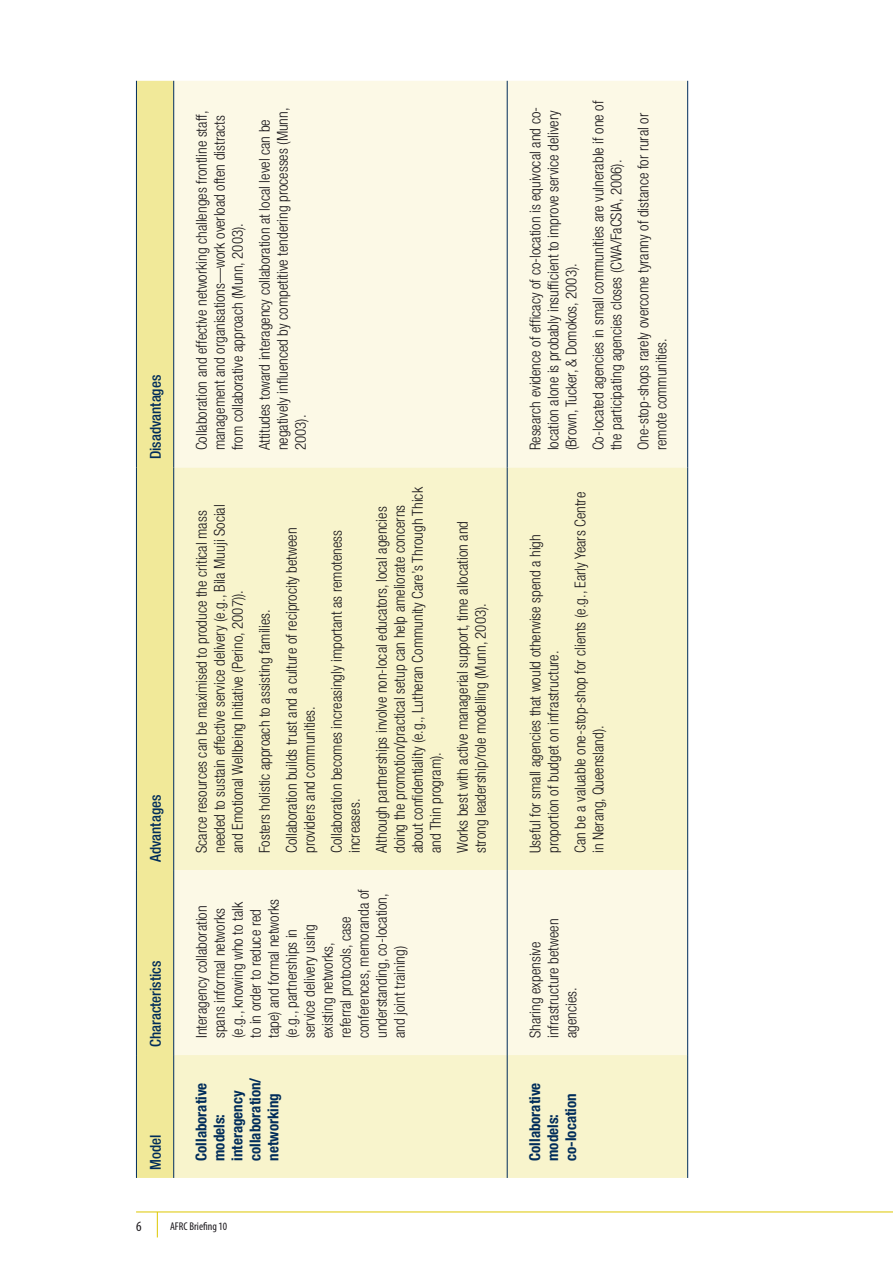
<style>
.page{position:relative;width:893px;height:1263px;background:#fff}
.page>*{position:absolute;margin:0;border:0;box-sizing:border-box;transform-origin:0 0}
.t1{font:300 condensed 15px/18px "Helvetica Neue";color:#1a171b}
.t2{font:700 condensed 15px/18px "Helvetica Neue";color:#002c5a}
.t3{font:500 condensed 15px "Helvetica Neue";color:#002c5a}
.t4{font:14.25px "Myriad MM 400 300";color:#1a171b}
.t5{font:11.25px "Myriad MM 400 300";letter-spacing:-.125em;color:#1a171b}
</style>
<div class="page">
<hr style="left:136px;top:1211px;width:757px;height:1px;background:#ddc700">
<svg style="left:157px;top:1212px;width:1px;height:25px"></svg>
<div style="left:137px;top:81px;width:36px;height:1097px;background:#f1e999"></div>
<div style="left:174px;top:1055px;width:513px;height:123px;background:#f8f4cc"></div>
<svg style="left:174px;top:81px;width:513px;height:974px;background:#f9f6da"></svg>
<hr style="left:507px;top:1055px;width:1px;height:123px;background:#002c5a">
<hr style="left:507px;top:870px;width:1px;height:185px;background:#002c5a">
<hr style="left:507px;top:467px;width:1px;height:403px;background:#002c5a">
<hr style="left:507px;top:81px;width:1px;height:386px;background:#002c5a">
<hr style="left:136px;top:1055px;width:1px;height:123px;background:#002c5a">
<hr style="left:136px;top:870px;width:1px;height:185px;background:#002c5a">
<hr style="left:136px;top:467px;width:1px;height:403px;background:#002c5a">
<hr style="left:136px;top:81px;width:1px;height:386px;background:#002c5a">
<hr style="left:173px;top:1055px;width:1px;height:123px;background:#002c5a">
<hr style="left:173px;top:870px;width:1px;height:185px;background:#002c5a">
<hr style="left:173px;top:467px;width:1px;height:403px;background:#002c5a">
<hr style="left:173px;top:81px;width:1px;height:386px;background:#002c5a">
<hr style="left:687px;top:1055px;width:1px;height:123px;background:#002c5a">
<hr style="left:687px;top:870px;width:1px;height:185px;background:#002c5a">
<hr style="left:687px;top:467px;width:1px;height:403px;background:#002c5a">
<hr style="left:687px;top:81px;width:1px;height:386px;background:#002c5a">
<p class="t3" style="left:147px;top:459px;width:86px;rotate:-90deg">Disadvantages</p>
<p class="t3" style="left:147px;top:862px;width:69px;rotate:-90deg">Advantages</p>
<p class="t3" style="left:147px;top:1047px;width:88px;rotate:-90deg">Characteristics</p>
<p class="t3" style="left:147px;top:1170px;width:37px;rotate:-90deg">Model</p>
<p class="t1" style="left:192px;top:450px;width:341px;rotate:-90deg">Collaboration and effective networking challenges frontline staff, management and organisations—work overload often distracts from collaborative approach (Munn, 2003).</p>
<p class="t1" style="left:255px;top:450px;width:344px;rotate:-90deg">Attitudes toward interagency collaboration at local level can be negatively influenced by competitive tendering processes (Munn,<br>2003).</p>
<p class="t1" style="left:192px;top:853px;width:350px;rotate:-90deg">Scarce resources can be maximised to produce the critical mass needed to sustain effective service delivery (e.g., Bila Muuji Social and Emotional Wellbeing Initiative (Perino, 2007)).</p>
<p class="t1" style="left:390px;top:853px;width:367px;rotate:-90deg">doing the promotion/practical setup can help ameliorate concerns about confidentiality (e.g., Lutheran Community Care’s Through Thick and Thin program).</p>
<p class="t1" style="left:341px;top:853px;width:348px;line-height:27px;rotate:-90deg">increases.<br>Although partnerships involve non-local educators, local agencies</p>
<p class="t1" style="left:251px;top:853px;width:327px;line-height:27px;rotate:-90deg">Fosters holistic approach to assisting families.<br>Collaboration builds trust and a culture of reciprocity between</p>
<p class="t1" style="left:296px;top:853px;width:324px;line-height:27px;rotate:-90deg">providers and communities.<br>Collaboration becomes increasingly important as remoteness</p>
<p class="t1" style="left:453px;top:853px;width:334px;rotate:-90deg">Works best with active managerial support, time allocation and strong leadership/role modelling (Munn, 2003).</p>
<p class="t1" style="left:192px;top:1038px;width:150px;rotate:-90deg">Interagency collaboration spans informal networks (e.g., knowing who to talk to in order to reduce red tape) and formal networks (e.g., partnerships in service delivery using existing networks,<br>referral protocols, case conferences, memoranda of understanding, co-location, and joint training)</p>
<p class="t2" style="left:192px;top:1161px;width:85px;rotate:-90deg">Collaborative models: interagency collaboration/ networking</p>
<p class="t4" style="left:136px;top:1219px;width:9px">6</p>
<p class="t5" style="left:170px;top:1221px;width:60px">AFRCBriefing 10</p>
<p class="t1" style="left:526px;top:450px;width:345px;rotate:-90deg">Research evidence of efficacy of co-location is equivocal and co&shy;location alone is probably insufficient to improve service delivery (Brown, Tucker, &amp; Domokos, 2003).</p>
<p class="t1" style="left:589px;top:450px;width:351px;rotate:-90deg">Co-located agencies in small communities are vulnerable if one of the participating agencies closes (CWA/FaCSIA, 2006).</p>
<p class="t1" style="left:634px;top:450px;width:339px;rotate:-90deg">One-stop-shops rarely overcome tyranny of distance for rural or remote communities.</p>
<p class="t1" style="left:526px;top:853px;width:320px;rotate:-90deg">Useful for small agencies that would otherwise spend a high proportion of budget on infrastructure.</p>
<p class="t1" style="left:571px;top:853px;width:363px;rotate:-90deg">Can be a valuable one-stop-shop for clients (e.g., Early Years Centre in Nerang, Queensland).</p>
<p class="t1" style="left:526px;top:1038px;width:121px;rotate:-90deg">Sharing expensive infrastructure between agencies.</p>
<p class="t2" style="left:526px;top:1161px;width:80px;rotate:-90deg">Collaborative models: co-location</p>
</div>
